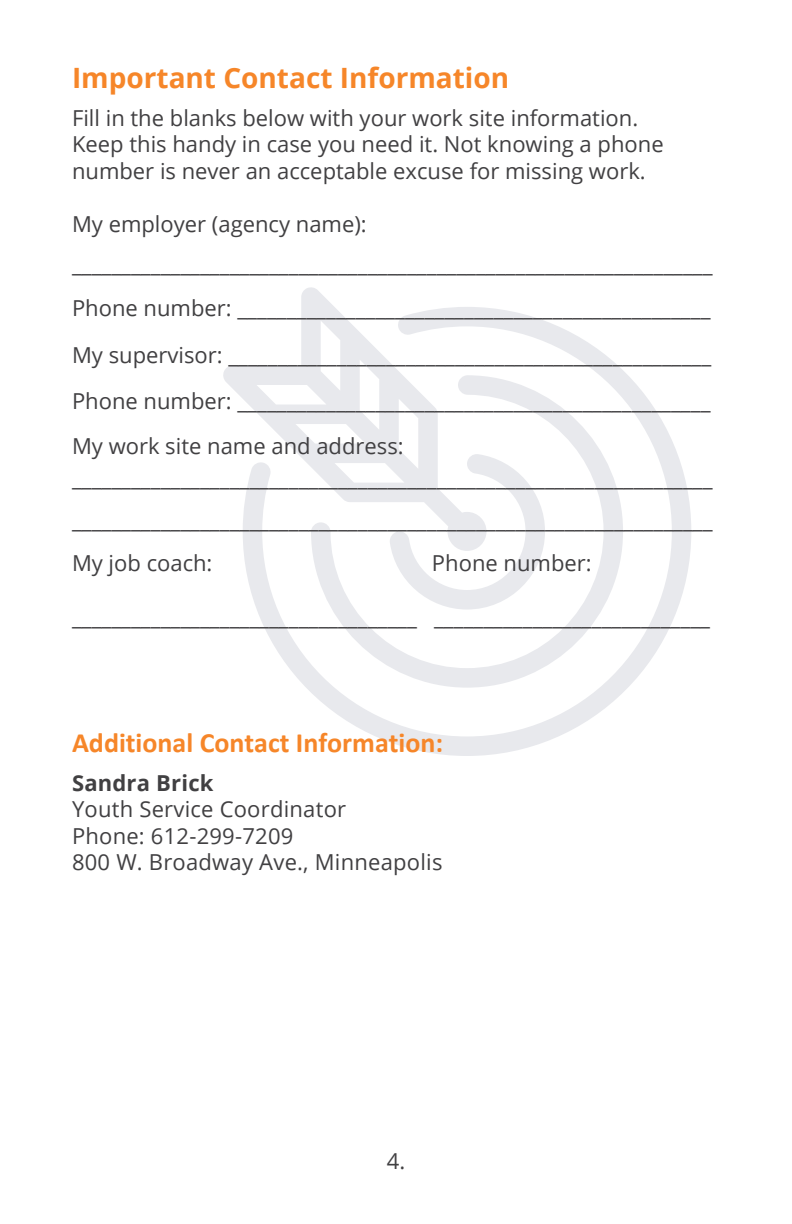
<style>
.page{position:relative;width:792px;height:1224px;background:#fff}
.page>*{position:absolute;margin:0;border:0;box-sizing:border-box;transform-origin:0 0}
.t1{font:700 28px "Calibri";color:#f68629}
.t2{font:700 28px "Open Sans";color:#f68629}
.t3{font:22px/26.4px "Open Sans";color:#414042}
.s1{font-weight:700}
</style>
<div class="page">
<svg style="left:244px;top:308px;width:447px;height:448px"></svg>
<svg style="left:311px;top:375px;width:312px;height:313px"></svg>
<svg style="left:389px;top:453px;width:156px;height:157px"></svg>
<svg style="left:223px;top:287px;width:264px;height:264px"></svg>
<p class="t2" style="left:72px;top:58px;width:439px">Important Contact Information</p>
<p class="t3" style="left:72px;top:104px;width:593px">Fill in the blanks below with your work site information.<br>Keep this handy in case you need it. Not knowing a phone number is never an acceptable excuse for missing work.</p>
<p class="t3" style="left:72px;top:203px;width:642px;line-height:40.4px">My employer (agency name): _________________________________________________________________</p>
<p class="t3" style="left:72px;top:285px;width:641px;line-height:46.4px;text-align:justify">Phone number: ________________________________________________ My supervisor: _________________________________________________ Phone number: ________________________________________________</p>
<p class="t3" style="left:72px;top:429px;width:642px;line-height:32.4px">My work site name and address: _________________________________________________________________</p>
<p class="t3" style="left:72px;top:499px;width:642px;line-height:42.4px">_________________________________________________________________<br>My job coach:</p>
<p class="t3" style="left:432px;top:549px;width:161px">Phone number:</p>
<p class="t3" style="left:72px;top:604px;width:640px">___________________________________ ____________________________</p>
<p class="t1" style="left:72px;top:723px;width:373px">Additional Contact Information:</p>
<p class="t3" style="left:72px;top:769px;width:372px"><span class="s1">Sandra Brick<br></span>Youth Service Coordinator<br>Phone: 612-299-7209<br>800 W. Broadway Ave., Minneapolis</p>
<p class="t3" style="left:387px;top:1147px;width:20px">4.</p>
</div>
